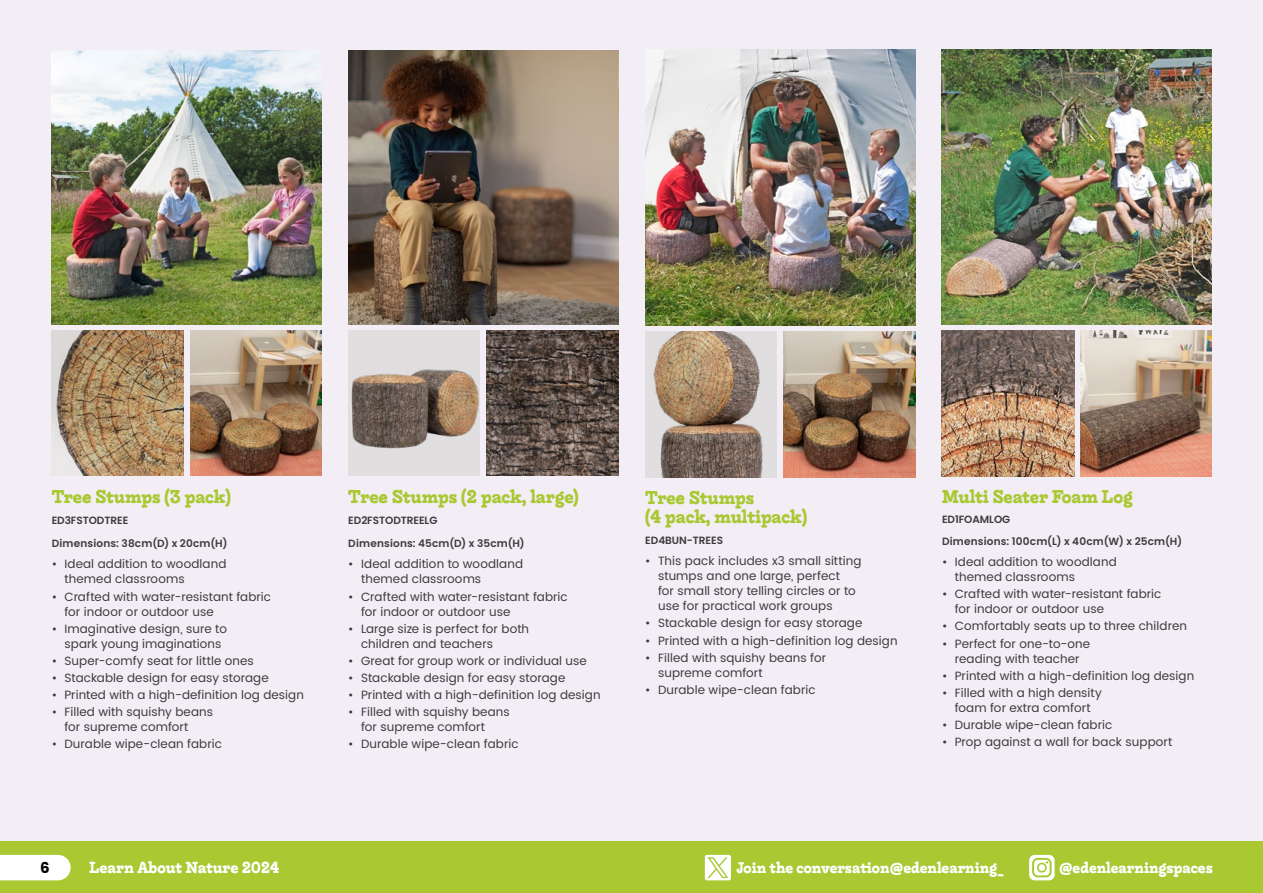
<style>
.page{position:relative;width:1263px;height:893px;background:#fff}
.page>*{position:absolute;margin:0;border:0;box-sizing:border-box;transform-origin:0 0}
.t1{font:700 18px/19.5px "Liebe Ruth";letter-spacing:-.005em;color:#a9c832}
.t2{font:700 15.6px "Liebe Ruth";color:#fff}
.t3{font:700 15px "Liebe Ruth";color:#fff}
.t4{font:700 15px "Poppins";color:#000}
.t5{font:12px/15px "Poppins";letter-spacing:.005em;color:#3b3b3c}
.t6{font:600 10.5px/22.2px "Poppins";letter-spacing:.015em;color:#3b3b3c}
.t7{font:600 10.5px "Poppins";letter-spacing:-.005em;color:#3b3b3c}
</style>
<div class="page">
<div style="left:0;top:0;width:1263px;height:863px;background:#f3eef5"></div>
<div style="left:0;top:842px;width:1263px;height:51px;background:#a9c832"></div>
<div style="left:0;top:855px;width:71px;height:25px;background:#fff"></div>
<div style="left:705px;top:855px;width:26px;height:25px;background:#fff;border-radius:2px"></div>
<svg style="left:707px;top:857px;width:21px;height:21px"></svg>
<svg style="left:1029px;top:855px;width:25px;height:25px"></svg>
<svg style="left:1032px;top:858px;width:19px;height:19px"></svg>
<img style="left:51px;top:50px;width:270px;height:274px">
<img style="left:51px;top:330px;width:132px;height:145px">
<img style="left:190px;top:330px;width:132px;height:145px">
<img style="left:645px;top:50px;width:270px;height:275px">
<img style="left:645px;top:331px;width:131px;height:147px">
<img style="left:784px;top:331px;width:131px;height:147px">
<img style="left:942px;top:50px;width:270px;height:275px">
<img style="left:942px;top:331px;width:132px;height:146px">
<img style="left:1080px;top:331px;width:132px;height:146px">
<img style="left:348px;top:50px;width:270px;height:274px">
<img style="left:348px;top:330px;width:132px;height:146px">
<img style="left:486px;top:330px;width:132px;height:146px">
<h1 class="t1" style="left:52px;top:487px;width:181px">Tree Stumps (3 pack)</h1>
<p class="t7" style="left:52px;top:514px;width:78px">ED3FSTODTREE</p>
<p class="t6" style="left:52px;top:532px;width:177px">Dimensions: 38cm(D) x 20cm(H)</p>
<p class="t5" style="left:64px;top:557px;width:163px;text-indent:-13px">• Ideal addition to woodland themed classrooms</p>
<p class="t5" style="left:64px;top:589px;width:208px;text-indent:-13px">• Crafted with water-resistant fabric for indoor or outdoor use</p>
<p class="t5" style="left:64px;top:621px;width:164px;text-indent:-13px">• Imaginative design, sure to spark young imaginations</p>
<p class="t5" style="left:52px;top:653px;width:204px">• Super-comfy seat for little ones</p>
<p class="t5" style="left:52px;top:671px;width:219px">• Stackable design for easy storage</p>
<p class="t5" style="left:52px;top:688px;width:254px">• Printed with a high-definition log design</p>
<p class="t5" style="left:64px;top:705px;width:150px;text-indent:-13px">• Filled with squishy beans for supreme comfort</p>
<p class="t5" style="left:52px;top:737px;width:172px">• Durable wipe-clean fabric</p>
<h1 class="t1" style="left:348px;top:487px;width:232px">Tree Stumps (2 pack, large)</h1>
<p class="t7" style="left:348px;top:514px;width:91px">ED2FSTODTREELG</p>
<p class="t6" style="left:348px;top:532px;width:178px">Dimensions: 45cm(D) x 35cm(H)</p>
<p class="t5" style="left:361px;top:557px;width:163px;text-indent:-13px">• Ideal addition to woodland themed classrooms</p>
<p class="t5" style="left:361px;top:589px;width:208px;text-indent:-13px">• Crafted with water-resistant fabric for indoor or outdoor use</p>
<p class="t5" style="left:361px;top:621px;width:170px;text-indent:-13px">• Large size is perfect for both children and teachers</p>
<p class="t5" style="left:348px;top:653px;width:240px">• Great for group work or individual use</p>
<p class="t5" style="left:348px;top:671px;width:219px">• Stackable design for easy storage</p>
<p class="t5" style="left:348px;top:688px;width:254px">• Printed with a high-definition log design</p>
<p class="t5" style="left:361px;top:705px;width:150px;text-indent:-13px">• Filled with squishy beans for supreme comfort</p>
<p class="t5" style="left:348px;top:737px;width:172px">• Durable wipe-clean fabric</p>
<h1 class="t1" style="left:645px;top:488px;width:163px">Tree Stumps<br>(4 pack, multipack)</h1>
<p class="t7" style="left:645px;top:534px;width:79px">ED4BUN-TREES</p>
<p class="t5" style="left:658px;top:554px;width:205px;text-indent:-13px">• This pack includes x3 small sitting stumps and one large, perfect<br>for small story telling circles or to use for practical work groups</p>
<p class="t5" style="left:645px;top:616px;width:219px">• Stackable design for easy storage</p>
<p class="t5" style="left:645px;top:633px;width:254px">• Printed with a high-definition log design</p>
<p class="t5" style="left:658px;top:650px;width:170px;text-indent:-13px">• Filled with squishy beans for supreme comfort</p>
<p class="t5" style="left:645px;top:682px;width:172px">• Durable wipe-clean fabric</p>
<h1 class="t1" style="left:942px;top:487px;width:192px">Multi Seater Foam Log</h1>
<p class="t6" style="left:942px;top:508px;width:242px">ED1FOAMLOG<br>Dimensions: 100cm(L) x 40cm(W) x 25cm(H)</p>
<p class="t5" style="left:955px;top:555px;width:163px;text-indent:-13px">• Ideal addition to woodland themed classrooms</p>
<p class="t5" style="left:955px;top:587px;width:208px;text-indent:-13px">• Crafted with water-resistant fabric for indoor or outdoor use</p>
<p class="t5" style="left:942px;top:619px;width:246px">• Comfortably seats up to three children</p>
<p class="t5" style="left:942px;top:636px;width:150px;text-align:center">• Perfect for one-to-one reading with teacher</p>
<p class="t5" style="left:942px;top:668px;width:254px">• Printed with a high-definition log design</p>
<p class="t5" style="left:942px;top:685px;width:161px;text-align:center">• Filled with a high density foam for extra comfort</p>
<p class="t5" style="left:942px;top:718px;width:172px">• Durable wipe-clean fabric</p>
<p class="t5" style="left:942px;top:735px;width:232px">• Prop against a wall for back support</p>
<p class="t4" style="left:40px;top:859px;width:11px">6</p>
<h2 class="t2" style="left:89px;top:859px;width:192px">Learn About Nature 2024</h2>
<p class="t3" style="left:736px;top:859px;width:269px">Join the conversation@edenlearning_</p>
<p class="t3" style="left:1058px;top:859px;width:156px">@edenlearningspaces</p>
</div>
